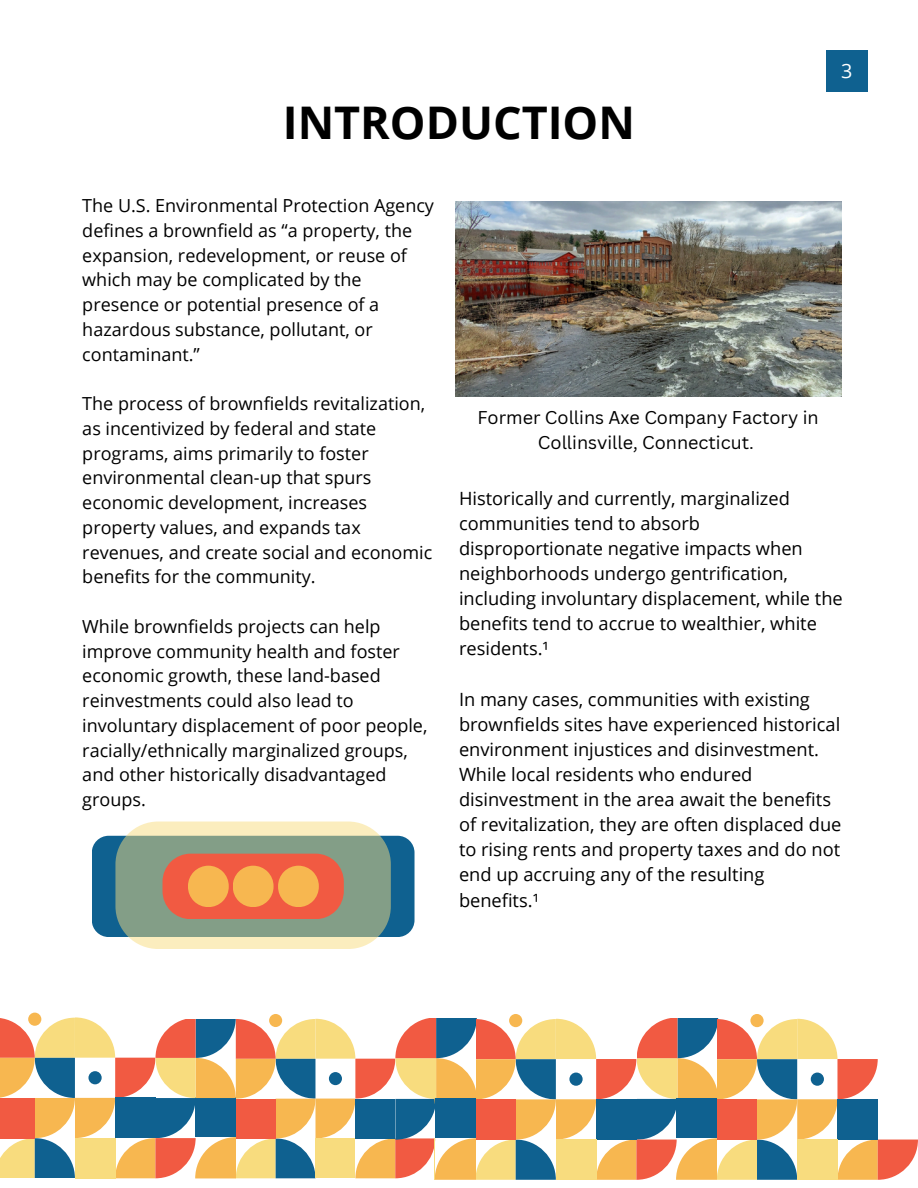
<style>
.page{position:relative;width:918px;height:1188px;background:#fff}
.page>*{position:absolute;margin:0;border:0;box-sizing:border-box;transform-origin:0 0}
.t1{font:700 45px "Open Sans";color:#000}
.t2{font:19.8px "Open Sans";color:#fff}
.t3{font:18.3px/25px "Open Sans";color:#000}
.t4{font:18px/24.8px "Open Sans";color:#000}
.t5{font:18px/24.8px "Canva Sans";color:#000;text-align:center}
</style>
<div class="page">
<div style="left:28px;top:1013px;width:13px;height:13px;background:#f7b750;border-radius:50%"></div>
<svg style="left:269px;top:1014px;width:13px;height:13px"></svg>
<svg style="left:509px;top:1014px;width:13px;height:13px"></svg>
<svg style="left:750px;top:1014px;width:14px;height:13px"></svg>
<svg style="left:0;top:1017px;width:918px;height:163px"></svg>
<div style="left:837px;top:1099px;width:41px;height:41px;background:#0f6190"></div>
<div style="left:798px;top:1140px;width:39px;height:40px;background:#f8dc7e"></div>
<div style="left:811px;top:1073px;width:13px;height:13px;background:#0f6190;border-radius:50%"></div>
<div style="left:826px;top:51px;width:41px;height:41px;background:#0f6190"></div>
<div style="left:92px;top:836px;width:323px;height:101px;background:#0f6190;border-radius:17px"></div>
<svg style="left:115px;top:822px;width:276px;height:127px;background:#bda27f"></svg>
<img style="left:455px;top:202px;width:386px;height:194px">
<p class="t1" style="left:283px;top:91px;width:354px">INTRODUCTION</p>
<p class="t2" style="left:841px;top:56px;width:13px">3</p>
<h1 class="t4" style="left:82px;top:193px;width:353px">The U.S. Environmental Protection Agency defines a brownfield as “a property, the expansion, redevelopment, or reuse of which may be complicated by the presence or potential presence of a hazardous substance, pollutant, or contaminant.”</h1>
<p class="t4" style="left:82px;top:391px;width:351px">The process of brownfields revitalization, as incentivized by federal and state programs, aims primarily to foster environmental clean-up that spurs economic development, increases property values, and expands tax revenues, and create social and economic benefits for the community.</p>
<p class="t4" style="left:82px;top:614px;width:347px">While brownfields projects can help improve community health and foster economic growth, these land-based reinvestments could also lead to involuntary displacement of poor people, racially/ethnically marginalized groups, and other historically disadvantaged groups.</p>
<p class="t5" style="left:477px;top:404px;width:343px">Former Collins Axe Company Factory in<br>Collinsville, Connecticut.</p>
<p class="t3" style="left:459px;top:485px;width:385px">Historically and currently, marginalized communities tend to absorb disproportionate negative impacts when neighborhoods undergo gentrification, including involuntary displacement, while the benefits tend to accrue to wealthier, white residents.¹</p>
<p class="t3" style="left:459px;top:686px;width:384px">In many cases, communities with existing brownfields sites have experienced historical environment injustices and disinvestment.<br>While local residents who endured disinvestment in the area await the benefits of revitalization, they are often displaced due to rising rents and property taxes and do not end up accruing any of the resulting benefits.¹</p>
</div>
